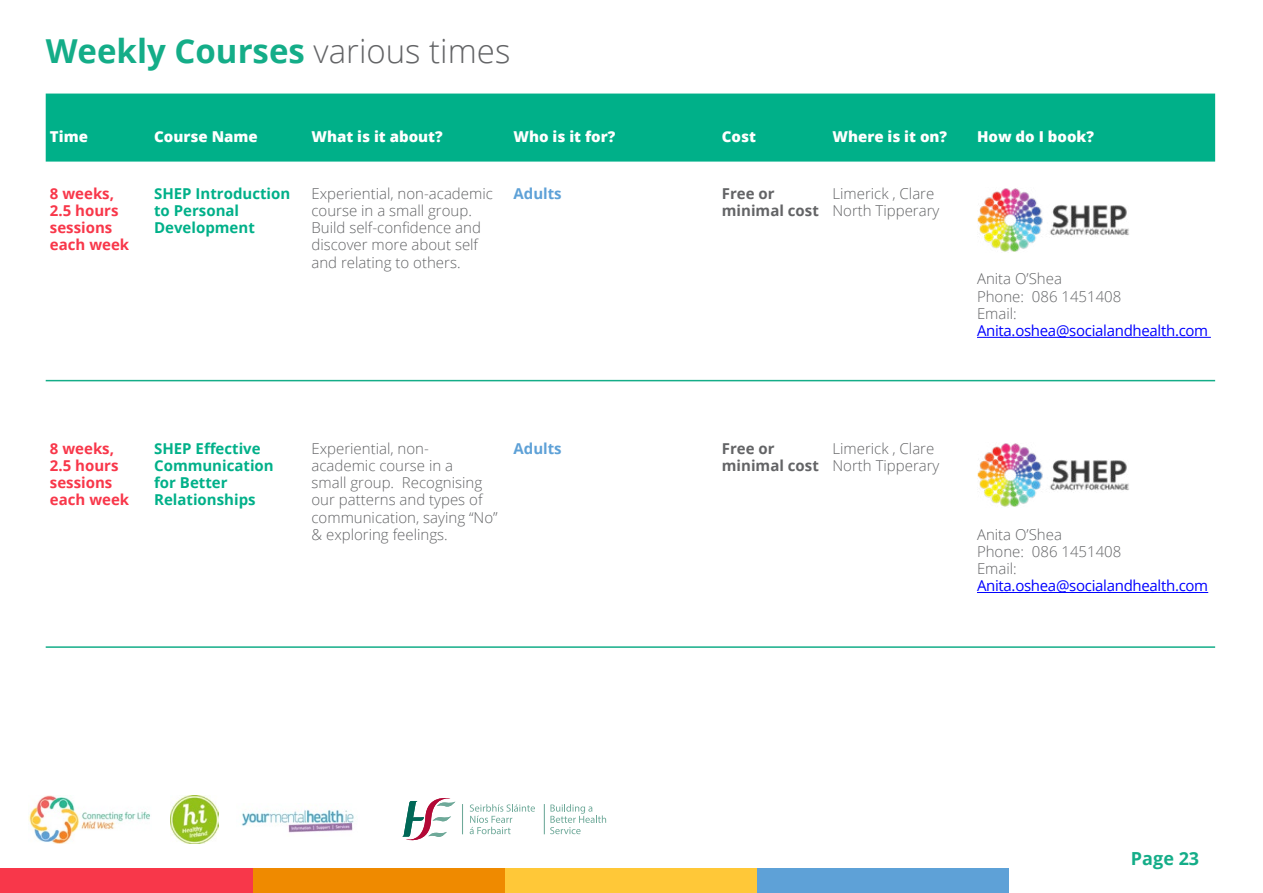
<style>
.page{position:relative;width:1263px;height:893px;background:#fff}
.page>*{position:absolute;margin:0;border:0;box-sizing:border-box;transform-origin:0 0}
.t1{font:700 33px "Open Sans";color:#14ad88}
.t2{font:700 18px "Open Sans";color:#14ad88}
.t3{font:300 15px/17.2px "Open Sans";color:#636466}
.t4{font:700 15px/17.2px "Open Sans";color:#00b089}
.t5{font:800 15px "Open Sans";color:#fff}
.t6{font:700 15px/17.2px "Open Sans";color:#f8374a}
.t7{font:15px "Open Sans";letter-spacing:-.02em;color:#00f}
.t8{font:700 15px/17.2px "Open Sans";color:#636466}
.t9{font:700 15px "Open Sans";color:#5ea1d7}
.s1{font-weight:300;color:#636466}
</style>
<div class="page">
<div style="left:46px;top:94px;width:1169px;height:68px;background:#00b089"></div>
<hr style="left:977px;top:337px;width:234px;height:1px;background:#00f">
<img style="left:977px;top:188px;width:152px;height:64px">
<hr style="left:977px;top:592px;width:231px;height:1px;background:#00f">
<img style="left:977px;top:443px;width:152px;height:64px">
<div style="left:757px;top:868px;width:252px;height:25px;background:#5ea1d7"></div>
<div style="left:0;top:868px;width:253px;height:25px;background:#f8374a"></div>
<div style="left:505px;top:868px;width:252px;height:25px;background:#ffc838"></div>
<div style="left:253px;top:868px;width:252px;height:25px;background:#ef8a00"></div>
<svg style="left:402px;top:798px;width:53px;height:43px"></svg>
<svg style="left:470px;top:804px;width:65px;height:30px"></svg>
<svg style="left:550px;top:804px;width:56px;height:30px"></svg>
<hr style="left:462px;top:804px;width:1px;height:30px;background:#6ea999">
<hr style="left:544px;top:804px;width:1px;height:30px;background:#6ea999">
<img style="left:29px;top:795px;width:121px;height:48px">
<img style="left:170px;top:795px;width:48px;height:48px">
<img style="left:241px;top:809px;width:113px;height:24px">
<hr style="left:46px;top:380px;width:1169px;height:1px;background:#14ad88">
<hr style="left:46px;top:646px;width:1169px;height:2px;background:#14ad88">
<h1 class="t1" style="left:46px;top:27px;width:466px">Weekly Courses <span class="s1">various times</span></h1>
<p class="t5" style="left:50px;top:125px;width:40px">Time</p>
<p class="t5" style="left:154px;top:125px;width:105px">Course Name</p>
<p class="t5" style="left:311px;top:125px;width:133px">What is it about?</p>
<p class="t5" style="left:513px;top:125px;width:103px">Who is it for?</p>
<p class="t5" style="left:722px;top:125px;width:36px">Cost</p>
<p class="t5" style="left:832px;top:125px;width:116px">Where is it on?</p>
<p class="t5" style="left:977px;top:125px;width:119px">How do I book?</p>
<p class="t6" style="left:50px;top:184px;width:81px">8 weeks,<br>2.5 hours sessions each week</p>
<p class="t4" style="left:154px;top:184px;width:138px">SHEP Introduction to Personal<br>Development</p>
<p class="t3" style="left:311px;top:184px;width:183px">Experiential, non-academic course in a small group.<br>Build self-confidence and discover more about self and relating to others.</p>
<p class="t9" style="left:513px;top:183px;width:50px">Adults</p>
<p class="t8" style="left:722px;top:184px;width:98px">Free or minimal cost</p>
<p class="t3" style="left:832px;top:184px;width:109px">Limerick , Clare<br>North Tipperary</p>
<p class="t3" style="left:977px;top:270px;width:146px">Anita O’Shea<br>Phone: 086 1451408<br>Email:</p>
<p class="t7" style="left:977px;top:320px;width:233px">Anita.oshea@socialandhealth.com</p>
<p class="t6" style="left:50px;top:439px;width:81px">8 weeks,<br>2.5 hours sessions each week</p>
<p class="t4" style="left:154px;top:439px;width:121px">SHEP Effective<br>Communication for Better<br>Relationships</p>
<p class="t3" style="left:311px;top:439px;width:188px">Experiential, non-<br>academic course in a<br>small group. Recognising our patterns and types of communication, saying “No” &amp; exploring feelings.</p>
<p class="t9" style="left:513px;top:438px;width:50px">Adults</p>
<p class="t8" style="left:722px;top:439px;width:98px">Free or minimal cost</p>
<p class="t3" style="left:832px;top:439px;width:109px">Limerick , Clare<br>North Tipperary</p>
<p class="t3" style="left:977px;top:525px;width:146px">Anita O’Shea<br>Phone: 086 1451408<br>Email:</p>
<p class="t7" style="left:977px;top:576px;width:233px">Anita.oshea@socialandhealth.com</p>
<p class="t2" style="left:1131px;top:846px;width:70px">Page 23</p>
</div>
